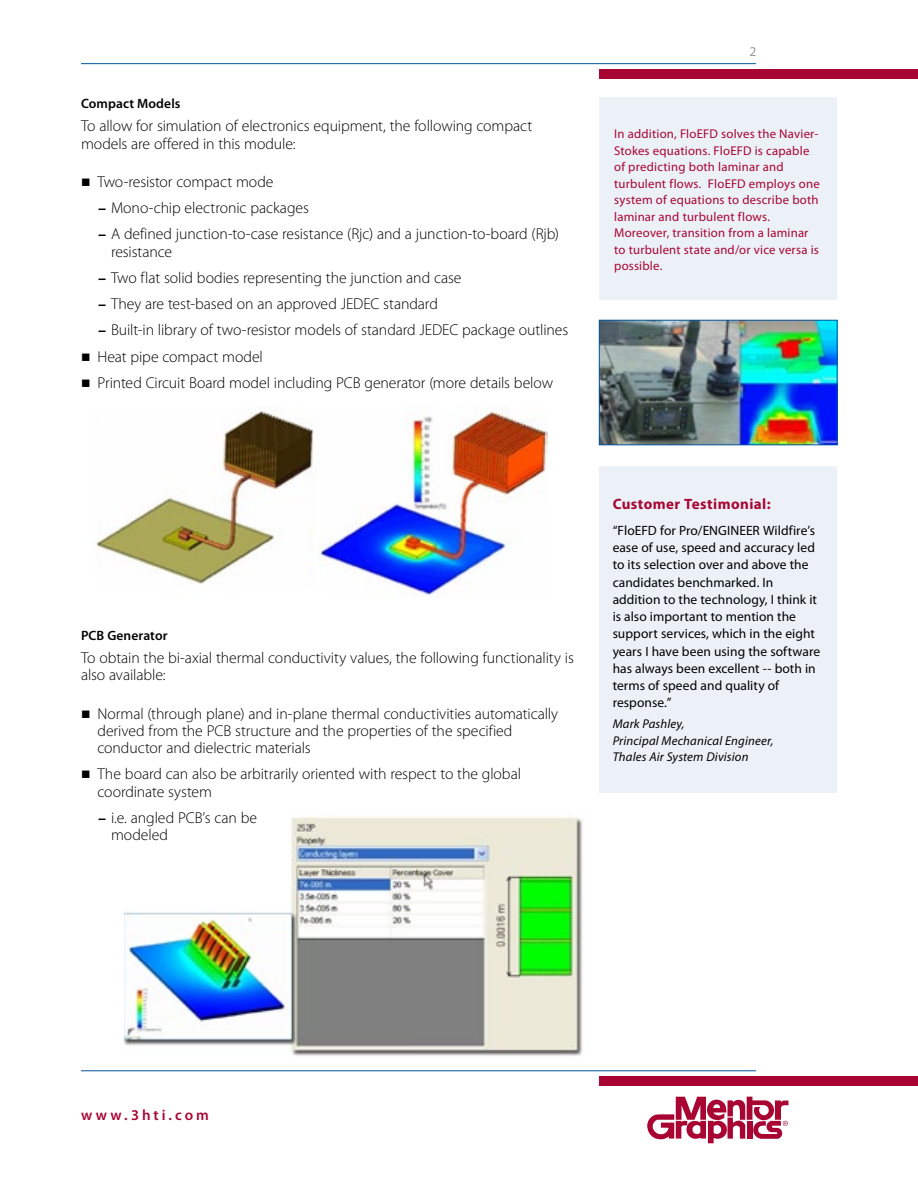
<style>
.page{position:relative;width:918px;height:1188px;background:#fff}
.page>*{position:absolute;margin:0;border:0;box-sizing:border-box;transform-origin:0 0}
.t1{font:300 15.75px/17.2px "Myriad Pro";letter-spacing:-.005em;color:#000}
.t2{font:700 15px "Myriad Pro";letter-spacing:.03em;color:#a90533}
.t3{font:600 15px "Myriad Pro";letter-spacing:.195em;color:#a90533}
.t4{font:13.5px/17.2px "Myriad Pro";letter-spacing:.005em;color:#000}
.t5{font:600 13.5px "Myriad Pro";letter-spacing:.005em;color:#000}
.t6{font:13.5px "Myriad Pro";color:#939598}
.t7{font:12.75px/16.5px "Myriad Pro";letter-spacing:.015em;color:#a90533}
.t8{font:italic 12.75px/16.5px "Myriad Pro";letter-spacing:.015em;color:#000}
.s1{font-family:"Courier Std";font-weight:400}
.s2{font-family:"Courier Std";font-weight:700}
</style>
<div class="page">
<div style="left:599px;top:69px;width:319px;height:9px;background:#a90533"></div>
<hr style="left:81px;top:63px;width:675px;height:1px;background:#00549e">
<div style="left:599px;top:1076px;width:319px;height:9px;background:#a90533"></div>
<hr style="left:81px;top:1071px;width:675px;height:1px;background:#00549e">
<svg style="left:647px;top:1097px;width:142px;height:46px"></svg>
<img style="left:124px;top:816px;width:459px;height:240px">
<img style="left:96px;top:406px;width:452px;height:190px">
<div style="left:599px;top:466px;width:238px;height:326px;background:#ebf1f7"></div>
<img style="left:601px;top:322px;width:234px;height:121px">
<div style="left:599px;top:320px;width:238px;height:125px;border:1px solid #00549e"></div>
<div style="left:600px;top:98px;width:236px;height:201px;background:#ebf1f7"></div>
<div style="left:599px;top:97px;width:238px;height:203px;border:2px solid #ebf1f7"></div>
<p class="t5" style="left:81px;top:95px;width:101px">Compact Models</p>
<p class="t1" style="left:81px;top:117px;width:453px">To allow for simulation of electronics equipment, the following compact models are offered in this module:</p>
<p class="t1" style="left:81px;top:173px;width:194px"><span class="s1">■</span> Two-resistor compact mode</p>
<p class="t1" style="left:98px;top:199px;width:213px"><span class="s2">–</span> Mono-chip electronic packages</p>
<p class="t1" style="left:111px;top:225px;width:450px;text-indent:-13px"><span class="s2">–</span> A defined junction-to-case resistance (Rjc) and a junction-to-board (Rjb) resistance</p>
<p class="t1" style="left:98px;top:269px;width:366px"><span class="s2">–</span> Two flat solid bodies representing the junction and case</p>
<p class="t1" style="left:98px;top:295px;width:342px"><span class="s2">–</span> They are test-based on an approved JEDEC standard</p>
<p class="t1" style="left:98px;top:321px;width:472px"><span class="s2">–</span> Built-in library of two-resistor models of standard JEDEC package outlines</p>
<p class="t1" style="left:81px;top:348px;width:183px"><span class="s1">■</span> Heat pipe compact model</p>
<p class="t1" style="left:81px;top:374px;width:474px"><span class="s1">■</span> Printed Circuit Board model including PCB generator (more details below</p>
<p class="t6" style="left:749px;top:43px;width:8px">2</p>
<p class="t7" style="left:614px;top:126px;width:207px">In addition, FloEFD solves the Navier-<br>Stokes equations. FloEFD is capable of predicting both laminar and turbulent flows. FloEFD employs one system of equations to describe both laminar and turbulent flows.<br>Moreover, transition from a laminar to turbulent state and/or vice versa is possible.</p>
<p class="t5" style="left:81px;top:627px;width:88px">PCB Generator</p>
<p class="t1" style="left:81px;top:649px;width:494px">To obtain the bi-axial thermal conductivity values, the following functionality is also available:</p>
<p class="t1" style="left:98px;top:705px;width:462px;text-indent:-17px"><span class="s1">■</span> Normal (through plane) and in-plane thermal conductivities automatically derived from the PCB structure and the properties of the specified conductor and dielectric materials</p>
<p class="t1" style="left:98px;top:765px;width:425px;text-indent:-17px"><span class="s1">■</span> The board can also be arbitrarily oriented with respect to the global coordinate system</p>
<p class="t1" style="left:111px;top:809px;width:148px;text-indent:-13px"><span class="s2">–</span> i.e. angled PCB’s can be modeled</p>
<p class="t2" style="left:613px;top:494px;width:159px">Customer Testimonial:</p>
<p class="t4" style="left:613px;top:521px;width:209px">“FloEFD for Pro/ENGINEER Wildfire’s ease of use, speed and accuracy led to its selection over and above the candidates benchmarked. In addition to the technology, I think it is also important to mention the support services, which in the eight years I have been using the software has always been excellent -- both in terms of speed and quality of response.”</p>
<p class="t8" style="left:613px;top:715px;width:162px">Mark Pashley,<br>Principal Mechanical Engineer,<br>Thales Air System Division</p>
<p class="t3" style="left:81px;top:1105px;width:130px">www.3hti.com</p>
</div>
